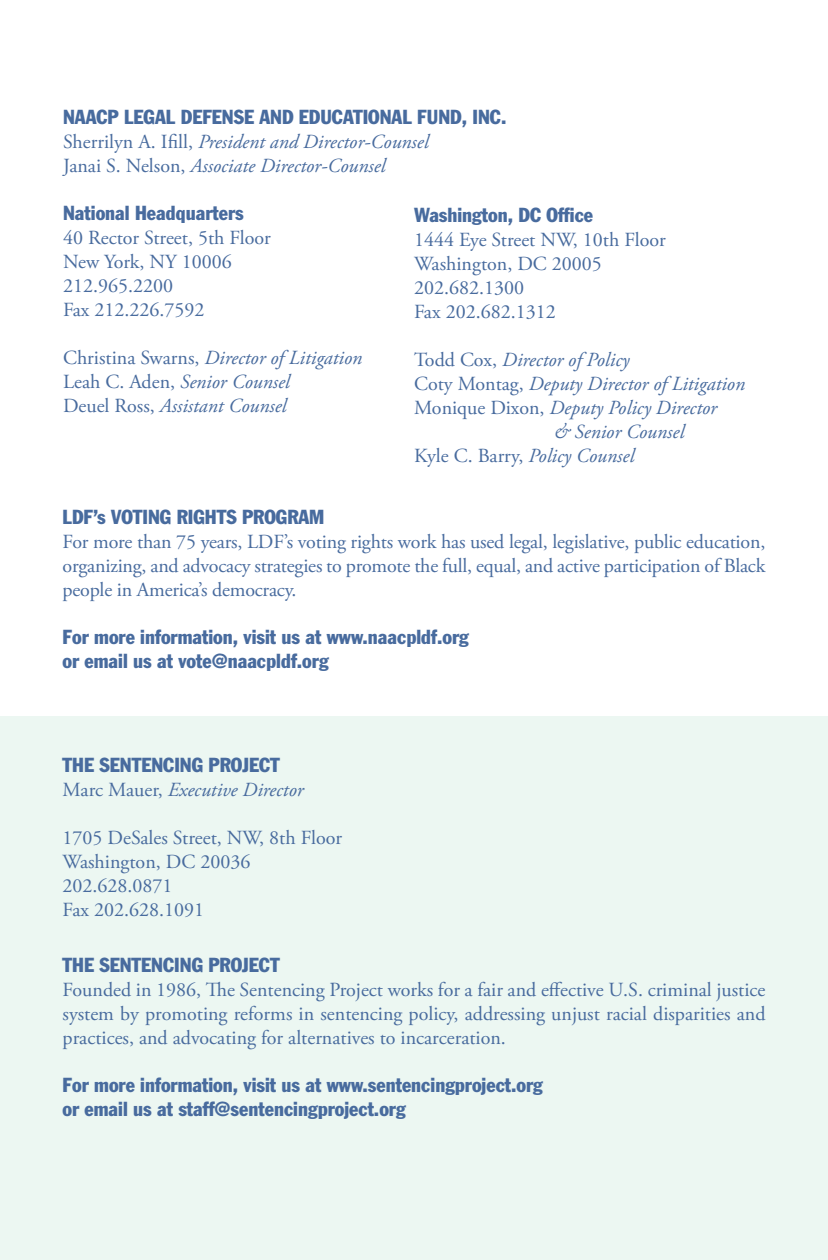
<style>
.page{position:relative;width:828px;height:1260px;background:#fff}
.page>*{position:absolute;margin:0;border:0;box-sizing:border-box;transform-origin:0 0}
.t1{font:20px/24px "Adobe Garamond Pro";color:#486b9e;text-align:justify}
.t2{font:italic 20px "Adobe Garamond Pro";color:#486b9e}
.t3{font:condensed 20px "Franklin Gothic Std";color:#486b9e}
.s1{font-style:normal}
</style>
<div class="page">
<div style="left:0;top:716px;width:828px;height:544px;background:#ecf7f2"></div>
<p class="t3" style="left:63px;top:105px;width:445px">NAACP LEGAL DEFENSE AND EDUCATIONAL FUND, INC.</p>
<p class="t2" style="left:63px;top:129px;width:367px"><span class="s1">Sherrilyn A. Ifill,</span> President and Director-Counsel</p>
<p class="t2" style="left:63px;top:153px;width:324px"><span class="s1">Janai S. Nelson,</span> Associate Director-Counsel</p>
<p class="t3" style="left:63px;top:201px;width:182px">National Headquarters</p>
<p class="t1" style="left:63px;top:226px;width:209px">40 Rector Street, 5th Floor</p>
<p class="t1" style="left:63px;top:250px;width:170px">New York, NY 10006</p>
<p class="t1" style="left:63px;top:274px;width:112px">212.965.2200</p>
<p class="t1" style="left:63px;top:298px;width:143px">Fax 212.226.7592</p>
<p class="t2" style="left:63px;top:346px;width:301px"><span class="s1">Christina Swarns,</span> Director of Litigation</p>
<p class="t2" style="left:63px;top:370px;width:228px"><span class="s1">Leah C. Aden,</span> Senior Counsel</p>
<p class="t2" style="left:63px;top:394px;width:225px"><span class="s1">Deuel Ross,</span> Assistant Counsel</p>
<p class="t3" style="left:414px;top:202px;width:181px">Washington, DC Office</p>
<p class="t1" style="left:414px;top:228px;width:253px">1444 Eye Street NW, 10th Floor</p>
<p class="t1" style="left:414px;top:252px;width:189px">Washington, DC 20005</p>
<p class="t1" style="left:414px;top:276px;width:111px">202.682.1300</p>
<p class="t1" style="left:414px;top:300px;width:143px">Fax 202.682.1312</p>
<p class="t2" style="left:414px;top:347px;width:217px"><span class="s1">Todd Cox,</span> Director of Policy</p>
<p class="t2" style="left:414px;top:371px;width:332px"><span class="s1">Coty Montag,</span> Deputy Director of Litigation</p>
<p class="t2" style="left:414px;top:395px;width:304px"><span class="s1">Monique Dixon,</span> Deputy Policy Director</p>
<p class="t2" style="left:554px;top:419px;width:132px">&amp; Senior Counsel</p>
<p class="t2" style="left:414px;top:443px;width:222px"><span class="s1">Kyle C. Barry,</span> Policy Counsel</p>
<p class="t3" style="left:63px;top:504px;width:263px">LDF’s VOTING RIGHTS PROGRAM</p>
<p class="t1" style="left:63px;top:530px;width:704px">For more than 75 years, LDF’s voting rights work has used legal, legislative, public education, organizing, and advocacy strategies to promote the full, equal, and active participation of Black people in America’s democracy.</p>
<p class="t3" style="left:63px;top:624px;width:408px">For more information, visit us at www.naacpldf.org</p>
<p class="t3" style="left:63px;top:648px;width:268px">or email us at vote@naacpldf.org</p>
<p class="t3" style="left:63px;top:753px;width:219px">THE SENTENCING PROJECT</p>
<p class="t2" style="left:63px;top:777px;width:242px"><span class="s1">Marc Mauer,</span> Executive Director</p>
<p class="t1" style="left:63px;top:826px;width:281px">1705 DeSales Street, NW, 8th Floor</p>
<p class="t1" style="left:63px;top:850px;width:189px">Washington, DC 20036</p>
<p class="t1" style="left:63px;top:874px;width:111px">202.628.0871</p>
<p class="t1" style="left:63px;top:898px;width:143px">Fax 202.628.1091</p>
<p class="t3" style="left:63px;top:953px;width:219px">THE SENTENCING PROJECT</p>
<p class="t1" style="left:63px;top:978px;width:704px">Founded in 1986, The Sentencing Project works for a fair and effective U.S. criminal justice system by promoting reforms in sentencing policy, addressing unjust racial disparities and practices, and advocating for alternatives to incarceration.</p>
<p class="t3" style="left:63px;top:1073px;width:482px">For more information, visit us at www.sentencingproject.org</p>
<p class="t3" style="left:63px;top:1097px;width:345px">or email us at staff@sentencingproject.org</p>
</div>
